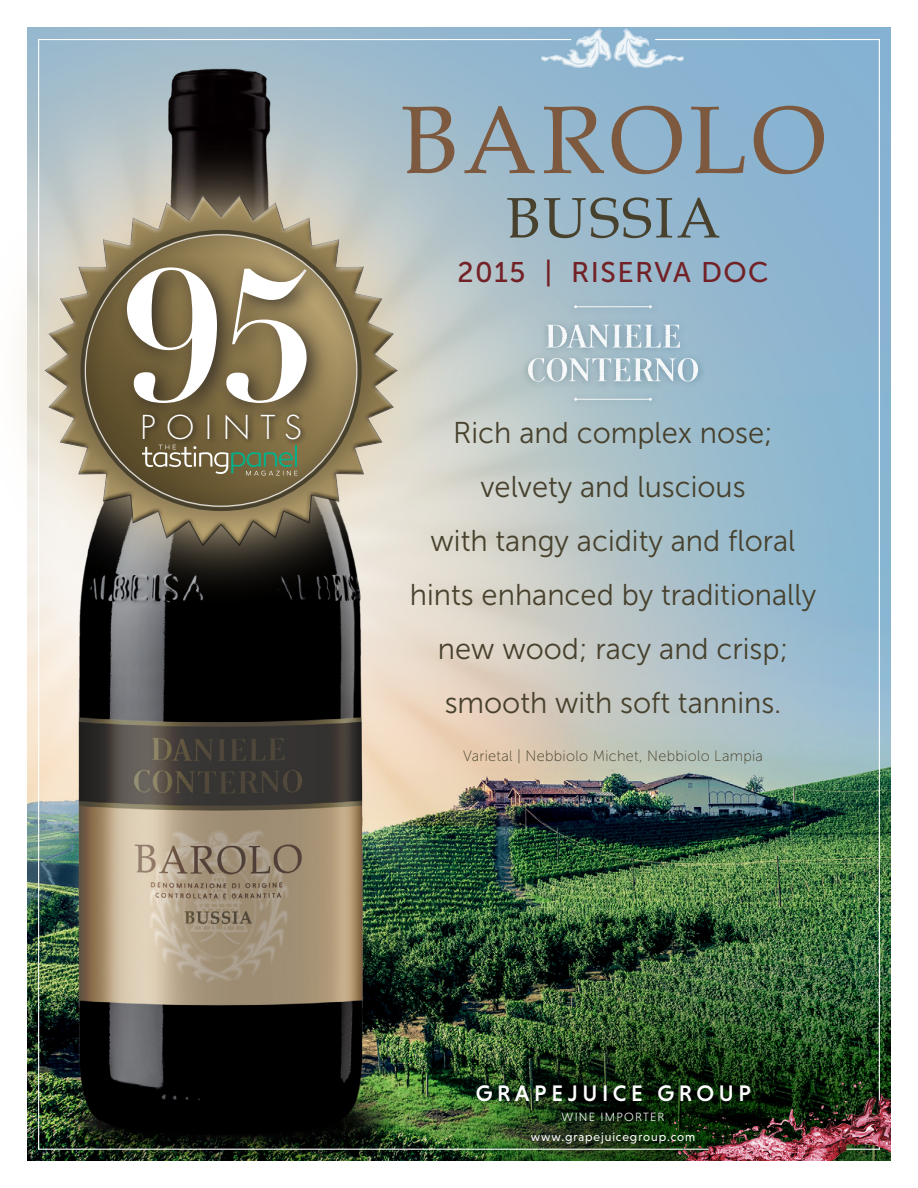
<style>
.page{position:relative;width:918px;height:1188px;background:#fff}
.page>*{position:absolute;margin:0;border:0;box-sizing:border-box;transform-origin:0 0}
.t1{font:700 183px "Didot";color:#fff}
.t2{font:95.85px "Book Antiqua";letter-spacing:.05em;color:#7d5a3f}
.t3{font:57px "Book Antiqua";letter-spacing:.05em;color:#47412d}
.t4{font:300 36.15px "Futura PT";letter-spacing:.27em;color:#fff}
.t5{font:30px/54px "Museo Sans 300";color:#47412d;text-align:center}
.t6{font:28.35px "Museo Sans 500";letter-spacing:.05em;color:#722226}
.t7{font:500 22.95px "Niveau Grotesk";letter-spacing:.2em;color:#fff}
.t8{font:15px "Museo Sans 100";letter-spacing:.02em;color:#47412d}
.t9{font:12.15px "Niveau Grotesk";letter-spacing:.075em;color:#fff}
.t10{font:300 12.15px "Niveau Grotesk";letter-spacing:.1em;color:#fff}
</style>
<div class="page">
<img style="left:27px;top:28px;width:864px;height:1133px">
<img style="left:38px;top:38px;width:843px;height:1112px">
<img style="left:662px;top:1078px;width:229px;height:83px">
<div style="left:521px;top:317px;width:186px;height:73px;background:#002e46;opacity:.35"></div>
<svg style="left:528px;top:358px;width:170px;height:24px"></svg>
<svg style="left:546px;top:324px;width:134px;height:24px"></svg>
<div style="left:567px;top:298px;width:93px;height:111px;background:#002e46;opacity:.35"></div>
<hr style="left:576px;top:399px;width:74px;height:1px;background:#fff">
<hr style="left:576px;top:306px;width:74px;height:1px;background:#fff">
<svg style="left:19px;top:134px;width:440px;height:474px;background:#a8aaa7"></svg>
<svg style="left:41px;top:194px;width:357px;height:23px;background:#b2b0a5"></svg>
<div style="left:41px;top:217px;width:357px;height:330px;background:#231f20;opacity:.71"></div>
<svg style="left:61px;top:211px;width:320px;height:320px;background:#8b7c5d"></svg>
<svg style="left:142px;top:445px;width:156px;height:31px;background:#767754"></svg>
<h2 class="t2" style="left:400px;top:81px;width:428px">BAROLO</h2>
<h3 class="t3" style="left:506px;top:183px;width:216px">BUSSIA</h3>
<p class="t6" style="left:458px;top:257px;width:313px">2015 | RISERVA DOC</p>
<h1 class="t1" style="left:123px;top:221px;width:199px">95</h1>
<p class="t4" style="left:140px;top:406px;width:164px">POINTS</p>
<p class="t5" style="left:410px;top:405px;width:408px">Rich and complex nose; velvety and luscious<br>with tangy acidity and floral hints enhanced by traditionally new wood; racy and crisp; smooth with soft tannins.</p>
<p class="t8" style="left:463px;top:747px;width:301px">Varietal | Nebbiolo Michet, Nebbiolo Lampia</p>
<p class="t7" style="left:476px;top:1080px;width:277px">GRAPEJUICE GROUP</p>
<p class="t10" style="left:562px;top:1110px;width:104px">WINE IMPORTER</p>
<p class="t9" style="left:531px;top:1130px;width:166px">www.grapejuicegroup.com</p>
</div>
